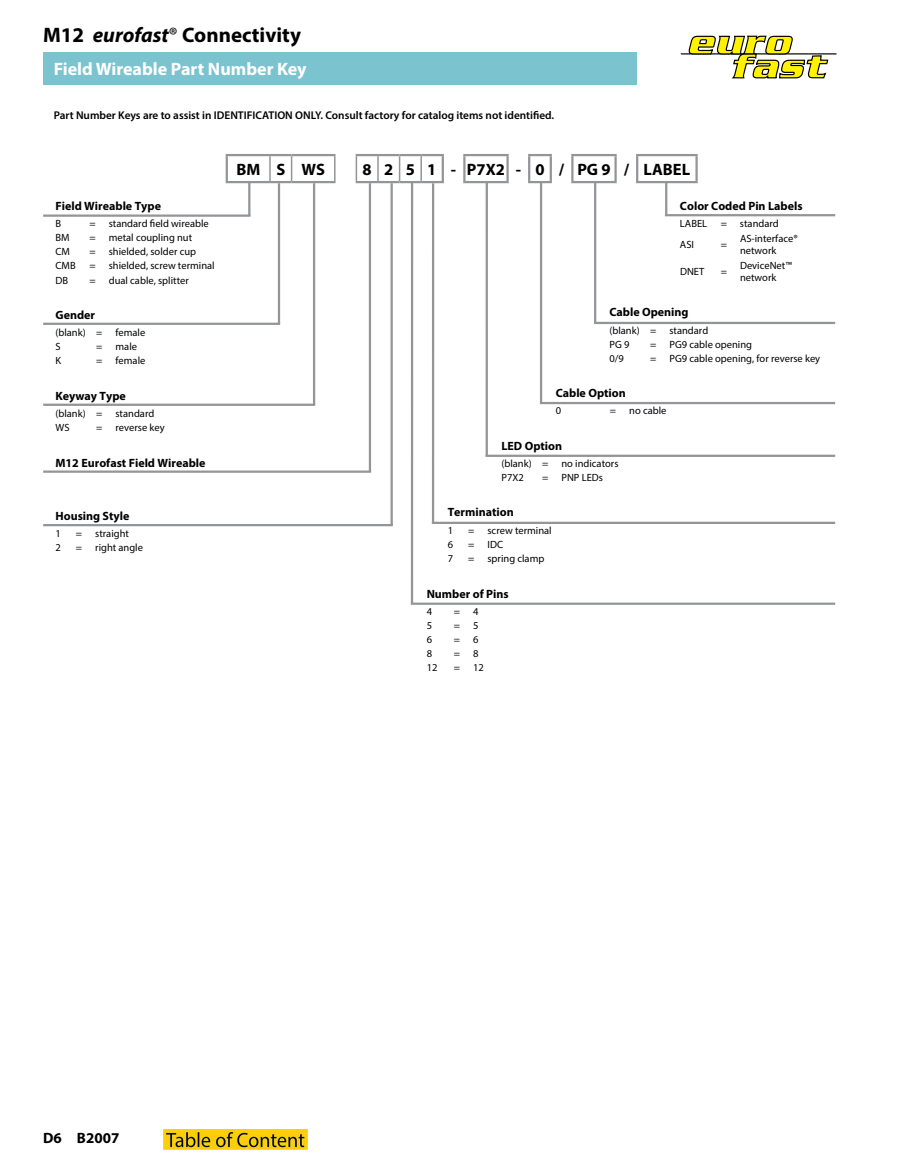
<style>
.page{position:relative;width:918px;height:1175px;background:#fff}
.page>*{position:absolute;margin:0;border:0;box-sizing:border-box;transform-origin:0 0}
.t1{font:700 21px "Myriad Pro";color:#000}
.t2{font:700 18px "Myriad Pro";color:#fff}
.t3{font:700 16.5px "Myriad Pro";color:#000}
.t4{font:700 15px "Myriad Pro";color:#000}
.t5{font:700 12px "Myriad Pro";color:#000}
.t6{font:600 11.25px "Myriad Pro";color:#000}
.t7{font:10.5px/14.1px "Myriad Pro";color:#000}
.s1{font-style:italic}
.s2{font-weight:400}
</style>
<div class="page">
<hr style="left:681px;top:53px;width:156px;height:1px;background:#000">
<svg style="left:688px;top:36px;width:141px;height:43px"></svg>
<div style="left:43px;top:52px;width:594px;height:32px;background:#7bc3cf"></div>
<hr style="left:43px;top:470px;width:328px;height:3px;background:#939598">
<hr style="left:369px;top:183px;width:2px;height:289px;background:#939598">
<hr style="left:313px;top:183px;width:2px;height:221px;background:#939598">
<hr style="left:43px;top:403px;width:272px;height:3px;background:#939598">
<hr style="left:43px;top:524px;width:350px;height:2px;background:#939598">
<hr style="left:391px;top:183px;width:2px;height:342px;background:#939598">
<hr style="left:540px;top:402px;width:295px;height:2px;background:#939598">
<hr style="left:540px;top:182px;width:2px;height:221px;background:#939598">
<hr style="left:43px;top:214px;width:207px;height:3px;background:#939598">
<hr style="left:248px;top:183px;width:2px;height:33px;background:#939598">
<hr style="left:486px;top:454px;width:349px;height:3px;background:#939598">
<hr style="left:486px;top:182px;width:2px;height:274px;background:#939598">
<hr style="left:43px;top:323px;width:237px;height:2px;background:#939598">
<hr style="left:278px;top:183px;width:2px;height:141px;background:#939598">
<hr style="left:594px;top:322px;width:241px;height:2px;background:#939598">
<hr style="left:594px;top:182px;width:2px;height:141px;background:#939598">
<hr style="left:665px;top:214px;width:170px;height:2px;background:#939598">
<hr style="left:665px;top:183px;width:2px;height:32px;background:#939598">
<hr style="left:432px;top:522px;width:403px;height:2px;background:#939598">
<hr style="left:432px;top:183px;width:2px;height:340px;background:#939598">
<hr style="left:411px;top:602px;width:424px;height:3px;background:#939598">
<hr style="left:411px;top:182px;width:2px;height:421px;background:#939598">
<hr style="left:226px;top:154px;width:44px;height:2px;background:#939598">
<hr style="left:226px;top:156px;width:2px;height:25px;background:#939598">
<hr style="left:226px;top:181px;width:44px;height:2px;background:#939598">
<hr style="left:270px;top:154px;width:22px;height:2px;background:#939598">
<hr style="left:270px;top:181px;width:22px;height:2px;background:#939598">
<hr style="left:269px;top:156px;width:2px;height:25px;background:#939598">
<hr style="left:292px;top:154px;width:44px;height:2px;background:#939598">
<hr style="left:292px;top:181px;width:44px;height:2px;background:#939598">
<svg style="left:291px;top:156px;width:1px;height:25px"></svg>
<hr style="left:463px;top:154px;width:46px;height:2px;background:#939598">
<hr style="left:571px;top:154px;width:46px;height:2px;background:#939598">
<hr style="left:571px;top:156px;width:3px;height:25px;background:#939598">
<hr style="left:614px;top:156px;width:3px;height:25px;background:#939598">
<hr style="left:636px;top:154px;width:62px;height:2px;background:#939598">
<hr style="left:636px;top:156px;width:2px;height:25px;background:#939598">
<hr style="left:695px;top:156px;width:3px;height:25px;background:#939598">
<hr style="left:463px;top:181px;width:46px;height:2px;background:#939598">
<hr style="left:571px;top:181px;width:46px;height:2px;background:#939598">
<hr style="left:636px;top:181px;width:62px;height:2px;background:#939598">
<hr style="left:334px;top:156px;width:2px;height:25px;background:#939598">
<hr style="left:442px;top:156px;width:2px;height:25px;background:#939598">
<hr style="left:463px;top:156px;width:3px;height:25px;background:#939598">
<hr style="left:506px;top:156px;width:3px;height:25px;background:#939598">
<hr style="left:356px;top:154px;width:22px;height:2px;background:#939598">
<hr style="left:378px;top:154px;width:22px;height:2px;background:#939598">
<hr style="left:400px;top:154px;width:21px;height:2px;background:#939598">
<hr style="left:421px;top:154px;width:23px;height:2px;background:#939598">
<hr style="left:356px;top:181px;width:22px;height:2px;background:#939598">
<hr style="left:378px;top:181px;width:22px;height:2px;background:#939598">
<hr style="left:400px;top:181px;width:21px;height:2px;background:#939598">
<hr style="left:421px;top:181px;width:23px;height:2px;background:#939598">
<svg style="left:356px;top:156px;width:1px;height:25px"></svg>
<hr style="left:377px;top:156px;width:2px;height:25px;background:#939598">
<svg style="left:399px;top:156px;width:1px;height:25px"></svg>
<hr style="left:420px;top:156px;width:2px;height:25px;background:#939598">
<hr style="left:528px;top:154px;width:24px;height:2px;background:#939598">
<hr style="left:528px;top:156px;width:2px;height:25px;background:#939598">
<hr style="left:550px;top:156px;width:2px;height:25px;background:#939598">
<hr style="left:528px;top:181px;width:24px;height:2px;background:#939598">
<img style="left:163px;top:1129px;width:144px;height:21px">
<h1 class="t1" style="left:43px;top:21px;width:259px">M12 <span class="s1">eurofast</span><span class="s2">®</span> Connectivity</h1>
<h2 class="t2" style="left:54px;top:57px;width:255px">Field Wireable Part Number Key</h2>
<p class="t6" style="left:54px;top:108px;width:502px">Part Number Keys are to assist in IDENTIFICATION ONLY. Consult factory for catalog items not identified.</p>
<h3 class="t3" style="left:237px;top:158px;width:90px">BM S WS</h3>
<h3 class="t3" style="left:363px;top:158px;width:329px">8251 -P7X2- 0 / PG 9 / LABEL</h3>
<p class="t5" style="left:56px;top:198px;width:107px">Field Wireable Type</p>
<p class="t7" style="left:56px;top:217px;width:7px">B</p>
<p class="t7" style="left:89px;top:217px;width:121px">= standard field wireable</p>
<p class="t7" style="left:56px;top:231px;width:16px">BM</p>
<p class="t7" style="left:90px;top:231px;width:104px">= metal coupling nut</p>
<p class="t7" style="left:56px;top:245px;width:16px">CM</p>
<p class="t7" style="left:90px;top:245px;width:108px">= shielded, solder cup</p>
<p class="t7" style="left:56px;top:259px;width:22px">CMB</p>
<p class="t7" style="left:90px;top:259px;width:127px">= shielded, screw terminal</p>
<p class="t7" style="left:56px;top:273px;width:14px">DB</p>
<p class="t7" style="left:90px;top:273px;width:101px">= dual cable, splitter</p>
<p class="t5" style="left:680px;top:198px;width:124px">Color Coded Pin Labels</p>
<p class="t7" style="left:680px;top:216px;width:29px">LABEL</p>
<p class="t7" style="left:721px;top:216px;width:60px">= standard</p>
<p class="t7" style="left:680px;top:237px;width:16px">ASI</p>
<p class="t7" style="left:721px;top:237px;width:8px">=</p>
<p class="t7" style="left:740px;top:231px;width:59px;line-height:12.6px">AS-interface® network</p>
<p class="t7" style="left:680px;top:264px;width:26px">DNET</p>
<p class="t7" style="left:721px;top:264px;width:8px">=</p>
<p class="t7" style="left:740px;top:258px;width:53px;line-height:12.6px">DeviceNet™ network</p>
<p class="t5" style="left:56px;top:307px;width:41px">Gender</p>
<p class="t7" style="left:56px;top:325px;width:91px">(blank) = female<br>S</p>
<p class="t7" style="left:96px;top:339px;width:42px">= male</p>
<p class="t5" style="left:609px;top:304px;width:81px">Cable Opening</p>
<p class="t7" style="left:609px;top:323px;width:100px">(blank) = standard<br>PG 9</p>
<p class="t7" style="left:650px;top:337px;width:103px">= PG9 cable opening</p>
<p class="t7" style="left:56px;top:353px;width:7px">K</p>
<p class="t7" style="left:96px;top:353px;width:51px">= female</p>
<p class="t7" style="left:609px;top:351px;width:16px">0/9</p>
<p class="t7" style="left:650px;top:351px;width:172px">= PG9 cable opening, for reverse key</p>
<p class="t5" style="left:56px;top:388px;width:72px">Keyway Type</p>
<p class="t7" style="left:56px;top:406px;width:100px">(blank) = standard<br>WS</p>
<p class="t7" style="left:96px;top:420px;width:70px">= reverse key</p>
<p class="t5" style="left:556px;top:385px;width:72px">Cable Option</p>
<p class="t7" style="left:556px;top:403px;width:7px">0</p>
<p class="t7" style="left:610px;top:403px;width:58px">= no cable</p>
<p class="t5" style="left:56px;top:455px;width:152px">M12 Eurofast Field Wireable</p>
<p class="t5" style="left:501px;top:438px;width:62px">LED Option</p>
<p class="t7" style="left:501px;top:456px;width:119px">(blank) = no indicators<br>P7X2</p>
<p class="t7" style="left:542px;top:470px;width:62px">= PNP LEDs</p>
<p class="t5" style="left:56px;top:508px;width:75px">Housing Style</p>
<p class="t7" style="left:56px;top:526px;width:7px">1</p>
<p class="t7" style="left:76px;top:526px;width:55px">= straight</p>
<p class="t7" style="left:56px;top:540px;width:7px">2</p>
<p class="t7" style="left:76px;top:540px;width:69px">= right angle</p>
<p class="t5" style="left:448px;top:504px;width:68px">Termination</p>
<p class="t7" style="left:448px;top:523px;width:7px">1</p>
<p class="t7" style="left:468px;top:523px;width:85px">= screw terminal</p>
<p class="t7" style="left:448px;top:537px;width:7px">6</p>
<p class="t7" style="left:468px;top:537px;width:36px">= IDC</p>
<p class="t7" style="left:448px;top:551px;width:7px">7</p>
<p class="t7" style="left:468px;top:551px;width:78px">= spring clamp</p>
<p class="t5" style="left:427px;top:586px;width:84px">Number of Pins</p>
<p class="t7" style="left:427px;top:604px;width:7px">4</p>
<p class="t7" style="left:454px;top:604px;width:26px">= 4</p>
<p class="t7" style="left:427px;top:618px;width:7px">5</p>
<p class="t7" style="left:454px;top:618px;width:26px">= 5</p>
<p class="t7" style="left:427px;top:632px;width:7px">6</p>
<p class="t7" style="left:454px;top:632px;width:26px">= 6</p>
<p class="t7" style="left:427px;top:646px;width:7px">8</p>
<p class="t7" style="left:454px;top:646px;width:26px">= 8</p>
<p class="t7" style="left:427px;top:660px;width:12px">12</p>
<p class="t7" style="left:454px;top:660px;width:32px">= 12</p>
<h3 class="t4" style="left:43px;top:1128px;width:78px">D6 B2007</h3>
</div>
